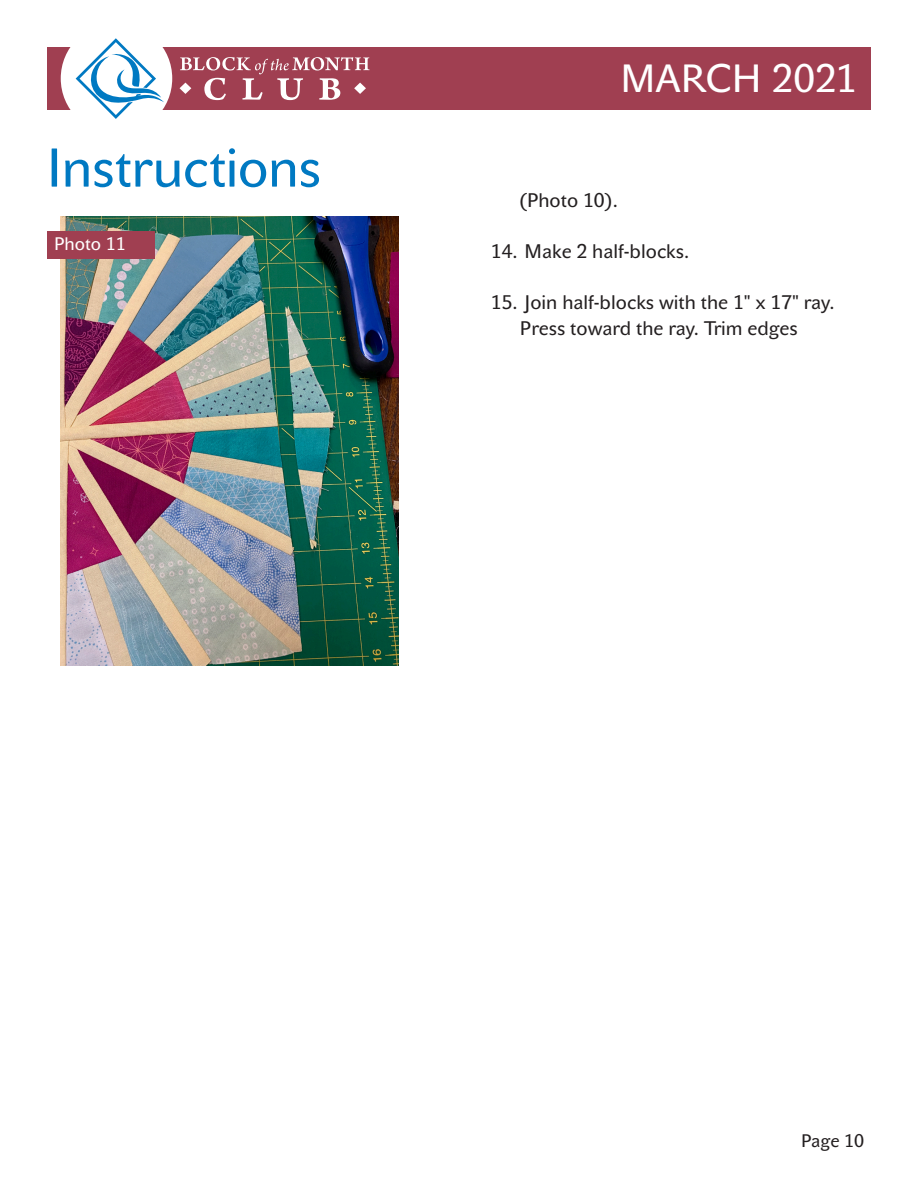
<style>
.page{position:relative;width:918px;height:1188px;background:#fff}
.page>*{position:absolute;margin:0;border:0;box-sizing:border-box;transform-origin:0 0}
.t1{font:54px "John Sans Text Pro";letter-spacing:-.01em;color:#0079c2}
.t2{font:39px "John Sans Text Pro";letter-spacing:.005em;color:#fff}
.t3{font:19.5px/25.5px "John Sans Text Pro";color:#231f20;text-align:center}
.Photo_caption_bar{font:18px "John Sans Text Pro";color:#fff}
.t4{font:18px "John Sans Text Pro";color:#231f20}
</style>
<div class="page">
<div style="left:47px;top:47px;width:824px;height:62px;background:#a03f51"></div>
<div style="left:61px;top:23px;width:111px;height:111px;background:#fff;border-radius:50%"></div>
<svg style="left:76px;top:38px;width:88px;height:81px"></svg>
<svg style="left:180px;top:57px;width:190px;height:43px"></svg>
<img style="left:61px;top:216px;width:337px;height:450px">
<div style="left:47px;top:231px;width:108px;height:28px;background:#a03f51"></div>
<h1 class="t1" style="left:47px;top:137px;width:276px">Instructions</h1>
<p class="Photo_caption_bar" style="left:54px;top:234px;width:73px">Photo 11</p>
<h2 class="t2" style="left:621px;top:56px;width:238px">MARCH 2021</h2>
<p class="t3" style="left:519px;top:188px;width:101px">(Photo 10).</p>
<p class="t3" style="left:491px;top:239px;width:200px">14. Make 2 half-blocks.</p>
<p class="t3" style="left:491px;top:290px;width:345px">15. Join half-blocks with the 1" x 17" ray.<br>Press toward the ray. Trim edges</p>
<p class="t4" style="left:801px;top:1130px;width:64px">Page 10</p>
</div>
